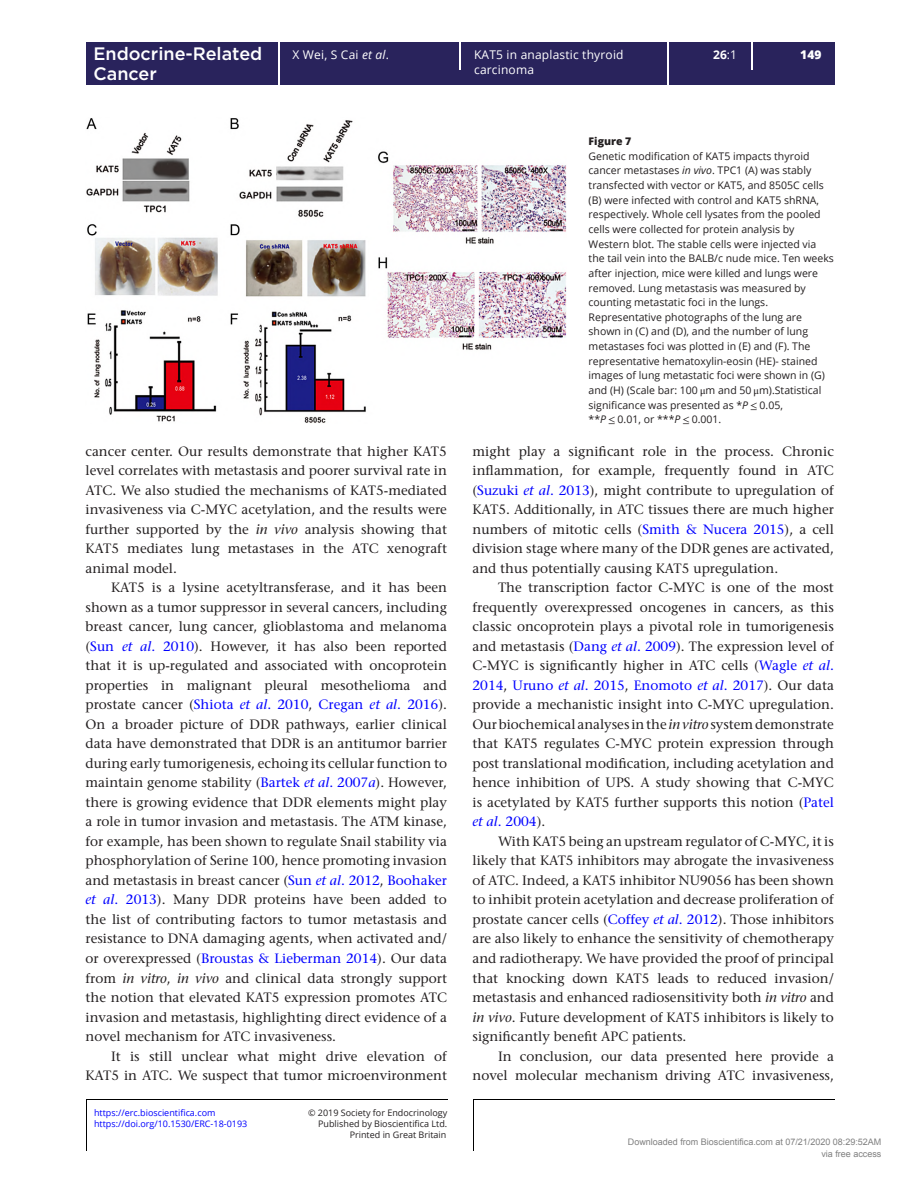
<style>
.page{position:relative;width:919px;height:1187px;background:#fff}
.page>*{position:absolute;margin:0;border:0;box-sizing:border-box;transform-origin:0 0}
.t1{font:500 18px "Gotham";color:#fff}
.TXI{font:500 13.5px/19.5px "Stone Serif Std";color:#231f20;text-align:justify}
.t2{font:12px "Open Sans";letter-spacing:.015em;color:#fff}
.t3{font:700 12px "Open Sans";color:#fff}
.t4{font:800 12px "Open Sans";color:#fff}
.FC{font:10.5px/14.7px "Open Sans";color:#231f20}
.FC-2{font:800 10.5px "Open Sans";color:#231f20}
.t5{font:9px "Open Sans";color:#231f20}
.t6{font:9px/12px "Arial";color:#808080;text-align:right}
.t7{font:9px "Open Sans";color:#00f}
.s1{font-weight:400}
.s2{font-style:italic}
.s3{color:#00f}
.s4{font-style:italic;color:#00f}
.s5{font-family:"STIX General"}
</style>
<div class="page">
<hr style="left:473px;top:1098px;width:1px;height:52px;background:#000">
<hr style="left:473px;top:1098px;width:361px;height:1px;background:#000">
<hr style="left:86px;top:1098px;width:1px;height:52px;background:#000">
<hr style="left:86px;top:1098px;width:362px;height:1px;background:#000">
<div style="left:86px;top:42px;width:748px;height:43px;background:#29235c"></div>
<hr style="left:278px;top:42px;width:2px;height:43px;background:#fff">
<hr style="left:666px;top:42px;width:2px;height:43px;background:#fff">
<hr style="left:459px;top:42px;width:2px;height:27px;background:#fff">
<hr style="left:750px;top:42px;width:2px;height:27px;background:#fff">
<img style="left:86px;top:118px;width:480px;height:305px">
<h1 class="t1" style="left:93px;top:42px;width:170px">Endocrine-Related</h1>
<p class="t3" style="left:713px;top:46px;width:25px">26<span class="s1">:1</span></p>
<h1 class="t1" style="left:93px;top:61px;width:65px">Cancer</h1>
<p class="t2" style="left:292px;top:47px;width:98px">X Wei, S Cai <span class="s2">et al</span>.</p>
<p class="t2" style="left:474px;top:47px;width:151px">KAT5 in anaplastic thyroid</p>
<p class="t4" style="left:800px;top:46px;width:23px">149</p>
<p class="t2" style="left:474px;top:61px;width:61px">carcinoma</p>
<p class="TXI" style="left:86px;top:441px;width:363px">cancer center. Our results demonstrate that higher KAT5 level correlates with metastasis and poorer survival rate in ATC. We also studied the mechanisms of KAT5-mediated invasiveness via C-MYC acetylation, and the results were further supported by the <span class="s2">in vivo</span> analysis showing that KAT5 mediates lung metastases in the ATC xenograft animal model.</p>
<p class="TXI" style="left:86px;top:578px;width:363px;text-indent:26px">KAT5 is a lysine acetyltransferase, and it has been shown as a tumor suppressor in several cancers, including breast cancer, lung cancer, glioblastoma and melanoma (<span class="s3">Sun</span> <span class="s4">et al</span><span class="s3">. 2010</span>). However, it has also been reported that it is up-regulated and associated with oncoprotein properties in malignant pleural mesothelioma and prostate cancer (<span class="s3">Shiota</span> <span class="s4">et al</span><span class="s3">. 2010</span>, <span class="s3">Cregan</span> <span class="s4">et al</span><span class="s3">. 2016</span>).<br>On a broader picture of DDR pathways, earlier clinical data have demonstrated that DDR is an antitumor barrier during early tumorigenesis, echoing its cellular function to maintain genome stability (<span class="s3">Bartek</span> <span class="s4">et al</span><span class="s3">. 2007</span><span class="s4">a</span>). However, there is growing evidence that DDR elements might play a role in tumor invasion and metastasis. The ATM kinase, for example, has been shown to regulate Snail stability via phosphorylation of Serine 100, hence promoting invasion and metastasis in breast cancer (<span class="s3">Sun</span> <span class="s4">et al</span><span class="s3">. 2012</span>, <span class="s3">Boohaker </span><span class="s4">et al</span><span class="s3">. 2013</span>). Many DDR proteins have been added to the list of contributing factors to tumor metastasis and resistance to DNA damaging agents, when activated and/ or overexpressed (<span class="s3">Broustas &amp; Lieberman 2014</span>). Our data from <span class="s2">in vitro</span>, <span class="s2">in vivo</span> and clinical data strongly support the notion that elevated KAT5 expression promotes ATC invasion and metastasis, highlighting direct evidence of a novel mechanism for ATC invasiveness.</p>
<p class="TXI" style="left:86px;top:1046px;width:363px;text-align:right">It is still unclear what might drive elevation of<br>KAT5 in ATC. We suspect that tumor microenvironment</p>
<p class="t7" style="left:94px;top:1106px;width:123px">https://erc.bioscientifica.com</p>
<p class="t5" style="left:308px;top:1106px;width:141px">© 2019 Society for Endocrinology</p>
<p class="t5" style="left:349px;top:1128px;width:98px">Printed in Great Britain</p>
<p class="t7" style="left:94px;top:1117px;width:155px">https://doi.org/10.1530/ERC-18-0193</p>
<p class="t5" style="left:318px;top:1117px;width:131px">Published by Bioscientifica Ltd.</p>
<p class="FC-2" style="left:588px;top:133px;width:44px">Figure 7</p>
<p class="FC" style="left:588px;top:148px;width:247px">Genetic modification of KAT5 impacts thyroid cancer metastases <span class="s2">in vivo</span>. TPC1 (A) was stably transfected with vector or KAT5, and 8505C cells (B) were infected with control and KAT5 shRNA, respectively. Whole cell lysates from the pooled cells were collected for protein analysis by Western blot. The stable cells were injected via the tail vein into the BALB/c nude mice. Ten weeks after injection, mice were killed and lungs were removed. Lung metastasis was measured by counting metastatic foci in the lungs.<br>Representative photographs of the lung are shown in (C) and (D), and the number of lung metastases foci was plotted in (E) and (F). The representative hematoxylin-eosin (HE)- stained images of lung metastatic foci were shown in (G) and (H) (Scale bar: 100 <span class="s5">μ</span>m and 50 <span class="s5">μ</span>m).Statistical significance was presented as *<span class="s2">P</span> <span class="s5">≤</span> 0.05,<br>**<span class="s2">P</span> <span class="s5">≤</span> 0.01, or ***<span class="s2">P</span> <span class="s5">≤</span> 0.001.</p>
<p class="TXI" style="left:472px;top:441px;width:363px">might play a significant role in the process. Chronic inflammation, for example, frequently found in ATC (<span class="s3">Suzuki</span> <span class="s4">et al</span><span class="s3">. 2013</span>), might contribute to upregulation of KAT5. Additionally, in ATC tissues there are much higher numbers of mitotic cells (<span class="s3">Smith &amp; Nucera 2015</span>), a cell division stage where many of the DDR genes are activated, and thus potentially causing KAT5 upregulation.</p>
<p class="TXI" style="left:472px;top:578px;width:363px;text-indent:26px">The transcription factor C-MYC is one of the most frequently overexpressed oncogenes in cancers, as this classic oncoprotein plays a pivotal role in tumorigenesis and metastasis (<span class="s3">Dang</span> <span class="s4">et al</span><span class="s3">. 2009</span>). The expression level of C-MYC is significantly higher in ATC cells (<span class="s3">Wagle</span> <span class="s4">et al</span><span class="s3">.<br>2014</span>, <span class="s3">Uruno</span> <span class="s4">et al</span><span class="s3">. 2015</span>, <span class="s3">Enomoto</span> <span class="s4">et al</span><span class="s3">. 2017</span>). Our data provide a mechanistic insight into C-MYC upregulation.<br>Our biochemical analyses in the <span class="s2">in vitro</span> system demonstrate that KAT5 regulates C-MYC protein expression through post translational modification, including acetylation and hence inhibition of UPS. A study showing that C-MYC is acetylated by KAT5 further supports this notion (<span class="s3">Patel </span><span class="s4">et al</span><span class="s3">. 2004</span>).</p>
<p class="TXI" style="left:472px;top:831px;width:363px;text-indent:26px">With KAT5 being an upstream regulator of C-MYC, it is likely that KAT5 inhibitors may abrogate the invasiveness of ATC. Indeed, a KAT5 inhibitor NU9056 has been shown to inhibit protein acetylation and decrease proliferation of prostate cancer cells (<span class="s3">Coffey</span> <span class="s4">et al</span><span class="s3">. 2012</span>). Those inhibitors are also likely to enhance the sensitivity of chemotherapy and radiotherapy. We have provided the proof of principal that knocking down KAT5 leads to reduced invasion/ metastasis and enhanced radiosensitivity both <span class="s2">in vitro</span> and <span class="s2">in vivo</span>. Future development of KAT5 inhibitors is likely to significantly benefit APC patients.</p>
<p class="TXI" style="left:472px;top:1046px;width:363px;text-align:right">In conclusion, our data presented here provide a novel molecular mechanism driving ATC invasiveness,</p>
<p class="t6" style="left:627px;top:1136px;width:255px">Downloaded from Bioscientifica.com at 07/21/2020 08:29:52AM via free access</p>
</div>
